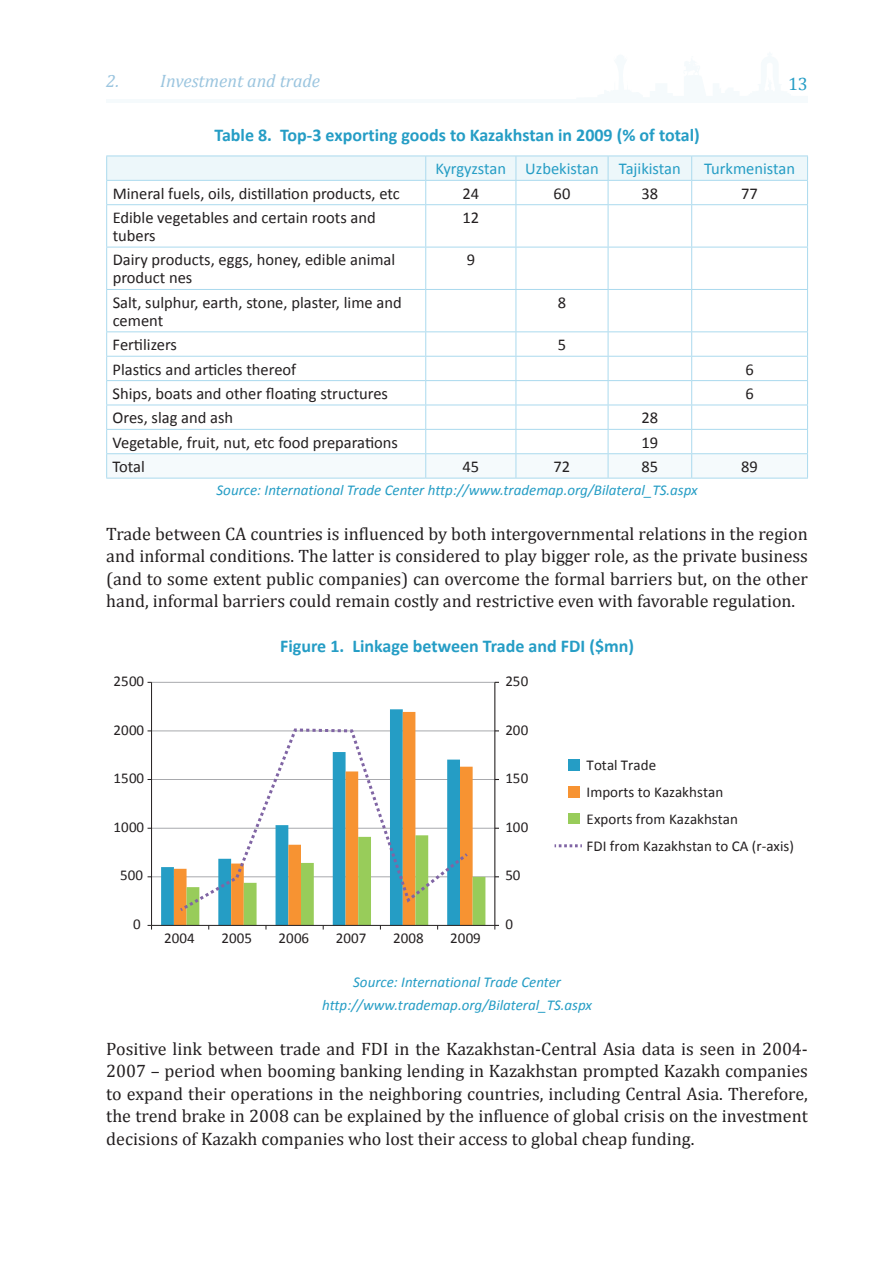
<style>
.page{position:relative;width:893px;height:1263px;background:#fff}
.page>*{position:absolute;margin:0;border:0;box-sizing:border-box;transform-origin:0 0}
.t1{font:18px/22.5px "Cambria";color:#231f20;text-align:justify}
.t2{font:700 18px "Calibri";color:#259dc5}
.t3{font:italic 18px "Cambria";color:#9bc5df}
.t4{font:18px "Cambria";color:#259dc5}
.t5{font:16.5px/18px "Calibri";color:#231f20}
.t6{font:16.5px "Calibri";color:#259dc5}
.t7{font:italic 15px/22.2px "Calibri";color:#259dc5;text-align:center}
.t8{font:15px/27.2px "Calibri";color:#231f20}
</style>
<div class="page">
<hr style="left:106px;top:99px;width:702px;height:3px;background:#f5fafc">
<hr style="left:106px;top:204px;width:320px;height:1px;background:#abdaee">
<hr style="left:426px;top:204px;width:90px;height:1px;background:#abdaee">
<hr style="left:425px;top:205px;width:1px;height:42px;background:#abdaee">
<hr style="left:516px;top:204px;width:92px;height:1px;background:#abdaee">
<hr style="left:516px;top:205px;width:1px;height:42px;background:#abdaee">
<hr style="left:608px;top:204px;width:84px;height:1px;background:#abdaee">
<hr style="left:608px;top:205px;width:1px;height:42px;background:#abdaee">
<hr style="left:692px;top:204px;width:116px;height:1px;background:#abdaee">
<hr style="left:691px;top:205px;width:1px;height:42px;background:#abdaee">
<hr style="left:106px;top:247px;width:320px;height:1px;background:#abdaee">
<hr style="left:426px;top:247px;width:90px;height:1px;background:#abdaee">
<hr style="left:425px;top:247px;width:1px;height:42px;background:#abdaee">
<hr style="left:516px;top:247px;width:92px;height:1px;background:#abdaee">
<hr style="left:516px;top:247px;width:1px;height:42px;background:#abdaee">
<hr style="left:608px;top:247px;width:84px;height:1px;background:#abdaee">
<hr style="left:608px;top:247px;width:1px;height:42px;background:#abdaee">
<hr style="left:692px;top:247px;width:116px;height:1px;background:#abdaee">
<hr style="left:691px;top:247px;width:1px;height:42px;background:#abdaee">
<hr style="left:106px;top:289px;width:320px;height:1px;background:#abdaee">
<hr style="left:426px;top:289px;width:90px;height:1px;background:#abdaee">
<hr style="left:425px;top:290px;width:1px;height:41px;background:#abdaee">
<hr style="left:516px;top:289px;width:92px;height:1px;background:#abdaee">
<hr style="left:516px;top:290px;width:1px;height:41px;background:#abdaee">
<hr style="left:608px;top:289px;width:84px;height:1px;background:#abdaee">
<hr style="left:608px;top:290px;width:1px;height:41px;background:#abdaee">
<hr style="left:692px;top:289px;width:116px;height:1px;background:#abdaee">
<hr style="left:691px;top:290px;width:1px;height:41px;background:#abdaee">
<hr style="left:106px;top:331px;width:320px;height:1px;background:#abdaee">
<hr style="left:426px;top:331px;width:90px;height:1px;background:#abdaee">
<hr style="left:516px;top:331px;width:92px;height:1px;background:#abdaee">
<hr style="left:608px;top:331px;width:84px;height:1px;background:#abdaee">
<hr style="left:692px;top:331px;width:116px;height:1px;background:#abdaee">
<hr style="left:106px;top:205px;width:1px;height:42px;background:#abdaee">
<hr style="left:807px;top:205px;width:1px;height:42px;background:#abdaee">
<hr style="left:106px;top:247px;width:1px;height:42px;background:#abdaee">
<hr style="left:807px;top:247px;width:1px;height:42px;background:#abdaee">
<hr style="left:106px;top:290px;width:1px;height:41px;background:#abdaee">
<hr style="left:807px;top:290px;width:1px;height:41px;background:#abdaee">
<svg style="left:106px;top:156px;width:702px;height:48px"></svg>
<hr style="left:106px;top:180px;width:320px;height:1px;background:#abdaee">
<hr style="left:426px;top:180px;width:90px;height:1px;background:#abdaee">
<hr style="left:516px;top:180px;width:92px;height:1px;background:#abdaee">
<hr style="left:608px;top:180px;width:84px;height:1px;background:#abdaee">
<hr style="left:692px;top:180px;width:116px;height:1px;background:#abdaee">
<svg style="left:106px;top:332px;width:702px;height:146px"></svg>
<hr style="left:106px;top:478px;width:320px;height:1px;background:#abdaee">
<hr style="left:426px;top:478px;width:90px;height:1px;background:#abdaee">
<hr style="left:516px;top:478px;width:92px;height:1px;background:#abdaee">
<hr style="left:608px;top:478px;width:84px;height:1px;background:#abdaee">
<hr style="left:692px;top:478px;width:116px;height:1px;background:#abdaee">
<hr style="left:152px;top:682px;width:343px;height:1px;background:#a8a9ad">
<hr style="left:152px;top:730px;width:343px;height:1px;background:#a8a9ad">
<hr style="left:152px;top:779px;width:343px;height:1px;background:#a8a9ad">
<hr style="left:152px;top:828px;width:343px;height:1px;background:#a8a9ad">
<hr style="left:152px;top:876px;width:343px;height:1px;background:#a8a9ad">
<svg style="left:161px;top:709px;width:254px;height:216px"></svg>
<svg style="left:174px;top:712px;width:242px;height:213px"></svg>
<hr style="left:494px;top:682px;width:1px;height:243px;background:#231f20">
<hr style="left:151px;top:682px;width:1px;height:243px;background:#231f20">
<hr style="left:152px;top:925px;width:343px;height:1px;background:#231f20">
<div style="left:568px;top:760px;width:11px;height:11px;background:#259dc5"></div>
<div style="left:568px;top:786px;width:11px;height:12px;background:#f79332"></div>
<div style="left:568px;top:813px;width:11px;height:11px;background:#98cc5a"></div>
<svg style="left:177px;top:727px;width:308px;height:202px"></svg>
<svg style="left:555px;top:844px;width:27px;height:3px"></svg>
<p class="t3" style="left:106px;top:68px;width:215px">2. Investment and trade</p>
<p class="t4" style="left:788px;top:73px;width:21px">13</p>
<p class="t2" style="left:214px;top:124px;width:487px">Table 8. Top-3 exporting goods to Kazakhstan in 2009 (% of total)</p>
<p class="t6" style="left:436px;top:158px;width:247px">Kyrgyzstan Uzbekistan Tajikistan</p>
<p class="t6" style="left:704px;top:158px;width:92px">Turkmenistan</p>
<p class="t5" style="left:113px;top:184px;width:289px">Mineral fuels, oils, distillation products, etc</p>
<p class="t5" style="left:462px;top:184px;width:18px">24</p>
<p class="t5" style="left:554px;top:184px;width:18px">60</p>
<p class="t5" style="left:641px;top:184px;width:18px">38</p>
<p class="t5" style="left:741px;top:184px;width:18px">77</p>
<p class="t5" style="left:113px;top:209px;width:265px">Edible vegetables and certain roots and tubers</p>
<p class="t5" style="left:462px;top:209px;width:18px">12</p>
<p class="t5" style="left:113px;top:251px;width:284px">Dairy products, eggs, honey, edible animal product nes</p>
<p class="t5" style="left:467px;top:251px;width:10px">9</p>
<p class="t5" style="left:113px;top:293px;width:290px">Salt, sulphur, earth, stone, plaster, lime and cement</p>
<p class="t5" style="left:558px;top:293px;width:10px">8</p>
<p class="t5" style="left:113px;top:336px;width:66px">Fertilizers</p>
<p class="t5" style="left:558px;top:336px;width:10px">5</p>
<p class="t5" style="left:113px;top:360px;width:185px">Plastics and articles thereof</p>
<p class="t5" style="left:745px;top:360px;width:10px">6</p>
<p class="t5" style="left:113px;top:384px;width:277px">Ships, boats and other floating structures</p>
<p class="t5" style="left:745px;top:384px;width:10px">6</p>
<p class="t5" style="left:113px;top:409px;width:122px">Ores, slag and ash</p>
<p class="t5" style="left:641px;top:409px;width:18px">28</p>
<p class="t5" style="left:113px;top:433px;width:287px">Vegetable, fruit, nut, etc food preparations</p>
<p class="t5" style="left:641px;top:433px;width:18px">19</p>
<p class="t5" style="left:113px;top:458px;width:34px">Total</p>
<p class="t5" style="left:462px;top:458px;width:18px">45</p>
<p class="t5" style="left:553px;top:458px;width:18px">72</p>
<p class="t5" style="left:641px;top:458px;width:18px">85</p>
<p class="t5" style="left:741px;top:458px;width:18px">89</p>
<p class="t7" style="left:217px;top:478px;width:483px">Source: International Trade Center http://www.trademap.org/Bilateral_TS.aspx</p>
<p class="t1" style="left:106px;top:522px;width:703px">Trade between CA countries is influenced by both intergovernmental relations in the region and informal conditions. The latter is considered to play bigger role, as the private business (and to some extent public companies) can overcome the formal barriers but, on the other hand, informal barriers could remain costly and restrictive even with favorable regulation.</p>
<p class="t2" style="left:280px;top:635px;width:355px">Figure 1. Linkage between Trade and FDI ($mn)</p>
<p class="t8" style="left:114px;top:667px;width:32px">2500</p>
<p class="t8" style="left:505px;top:667px;width:24px">250</p>
<p class="t8" style="left:114px;top:716px;width:32px">2000</p>
<p class="t8" style="left:505px;top:716px;width:24px">200</p>
<p class="t8" style="left:114px;top:765px;width:32px">1500</p>
<p class="t8" style="left:114px;top:813px;width:32px">1000</p>
<p class="t8" style="left:505px;top:765px;width:24px">150</p>
<p class="t8" style="left:505px;top:813px;width:24px">100</p>
<p class="t8" style="left:587px;top:751px;width:209px">Total Trade<br>Imports to Kazakhstan<br>Exports from Kazakhstan<br>FDI from Kazakhstan to CA (r-axis)</p>
<p class="t8" style="left:120px;top:862px;width:24px">500</p>
<p class="t8" style="left:505px;top:862px;width:17px">50</p>
<p class="t8" style="left:133px;top:910px;width:9px">0</p>
<p class="t8" style="left:505px;top:910px;width:9px">0</p>
<p class="t8" style="left:164px;top:924px;width:32px">2004</p>
<p class="t8" style="left:221px;top:924px;width:32px">2005</p>
<p class="t8" style="left:279px;top:924px;width:32px">2006</p>
<p class="t8" style="left:336px;top:924px;width:32px">2007</p>
<p class="t8" style="left:393px;top:924px;width:32px">2008</p>
<p class="t8" style="left:450px;top:924px;width:32px">2009</p>
<p class="t7" style="left:322px;top:971px;width:271px">Source: International Trade Center http://www.trademap.org/Bilateral_TS.aspx</p>
<p class="t1" style="left:106px;top:1037px;width:703px">Positive link between trade and FDI in the Kazakhstan-Central Asia data is seen in 2004- 2007 – period when booming banking lending in Kazakhstan prompted Kazakh companies to expand their operations in the neighboring countries, including Central Asia. Therefore, the trend brake in 2008 can be explained by the influence of global crisis on the investment decisions of Kazakh companies who lost their access to global cheap funding.</p>
</div>
